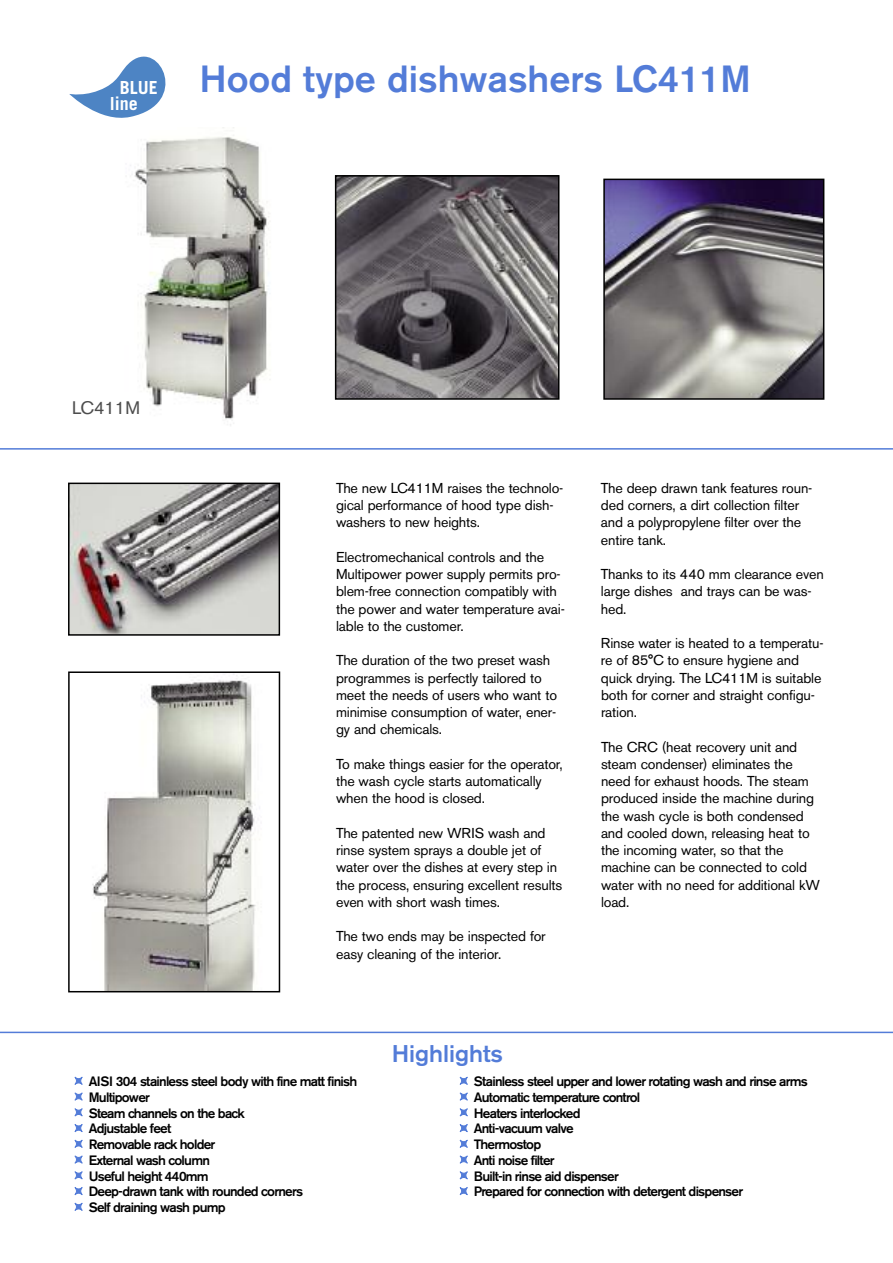
<style>
.page{position:relative;width:893px;height:1263px;background:#fff}
.page>*{position:absolute;margin:0;border:0;box-sizing:border-box;transform-origin:0 0}
.t1{font:500 37.5px "Akzidenz Grotesk BE";color:#537cd8}
.t2{font:500 24px "Akzidenz Grotesk BE";color:#537cd8}
.t3{font:700 18px/15.8px "Trade Gothic";color:#fff}
.t4{font:18px "Akzidenz Grotesk BE";color:#4d4d4d}
.t5{font:14.25px/17.2px "Akzidenz Grotesk BE";letter-spacing:-.015em;color:#000}
.t6{font:500 13.5px/15.8px "Akzidenz Grotesk BE";letter-spacing:-.055em;color:#000}
</style>
<div class="page">
<img style="left:130px;top:127px;width:140px;height:299px">
<img style="left:338px;top:178px;width:218px;height:219px">
<div style="left:335px;top:175px;width:224px;height:225px;border:2px solid #000"></div>
<img style="left:606px;top:182px;width:215px;height:215px">
<div style="left:603px;top:179px;width:221px;height:221px;border:2px solid #000"></div>
<img style="left:71px;top:486px;width:206px;height:147px">
<div style="left:68px;top:483px;width:212px;height:153px;border:2px solid #000"></div>
<img style="left:92px;top:674px;width:168px;height:315px">
<div style="left:68px;top:671px;width:212px;height:321px;border:2px solid #000"></div>
<hr style="left:0;top:448px;width:893px;height:2px;background:#537cd8">
<hr style="left:0;top:1032px;width:893px;height:1px;background:#537cd8">
<div style="left:38px;top:46px;width:139px;height:84px;background:#fff"></div>
<svg style="left:69px;top:57px;width:96px;height:61px"></svg>
<p class="t3" style="left:110px;top:81px;width:50px;text-indent:10px">BLUE line</p>
<h1 class="t1" style="left:199px;top:66px;width:553px">Hood type dishwashers LC411M</h1>
<p class="t4" style="left:72px;top:401px;width:69px">LC411M</p>
<p class="t5" style="left:336px;top:481px;width:229px">The new LC411M raises the technolo&shy;gical performance of hood type dish&shy;washers to new heights.</p>
<p class="t5" style="left:336px;top:550px;width:230px">Electromechanical controls and the Multipower power supply permits pro&shy;blem-free connection compatibly with the power and water temperature avai&shy;lable to the customer.</p>
<p class="t5" style="left:336px;top:653px;width:222px">The duration of the two preset wash programmes is perfectly tailored to meet the needs of users who want to minimise consumption of water, ener&shy;gy and chemicals.</p>
<p class="t5" style="left:336px;top:757px;width:228px">To make things easier for the operator, the wash cycle starts automatically when the hood is closed.</p>
<p class="t5" style="left:336px;top:826px;width:228px">The patented new WRIS wash and rinse system sprays a double jet of water over the dishes at every step in the process, ensuring excellent results even with short wash times.</p>
<p class="t5" style="left:336px;top:929px;width:211px">The two ends may be inspected for easy cleaning of the interior.</p>
<h2 class="t2" style="left:392px;top:1045px;width:113px">Highlights</h2>
<p class="t5" style="left:601px;top:481px;width:213px">The deep drawn tank features roun&shy;ded corners, a dirt collection filter and a polypropylene filter over the entire tank.</p>
<p class="t5" style="left:601px;top:567px;width:224px">Thanks to its 440 mm clearance even large dishes and trays can be was&shy;hed.</p>
<p class="t5" style="left:601px;top:636px;width:224px">Rinse water is heated to a temperatu&shy;re of 85°C to ensure hygiene and quick drying. The LC411M is suitable both for corner and straight configu&shy;ration.</p>
<p class="t5" style="left:601px;top:739px;width:220px">The CRC (heat recovery unit and steam condenser) eliminates the need for exhaust hoods. The steam produced inside the machine during the wash cycle is both condensed and cooled down, releasing heat to the incoming water, so that the machine can be connected to cold water with no need for additional kW load.</p>
<p class="t6" style="left:89px;top:1074px;width:270px">AISI 304 stainless steel body with fine matt finish<br>Multipower<br>Steam channels on the back<br>Adjustable feet<br>Removable rack holder<br>External wash column<br>Useful height 440mm<br>Deep-drawn tank with rounded corners<br>Self draining wash pump</p>
<p class="t6" style="left:474px;top:1074px;width:335px">Stainless steel upper and lower rotating wash and rinse arms<br>Automatic temperature control<br>Heaters interlocked<br>Anti-vacuum valve<br>Thermostop<br>Anti noise filter<br>Built-in rinse aid dispenser<br>Prepared for connection with detergent dispenser</p>
</div>
